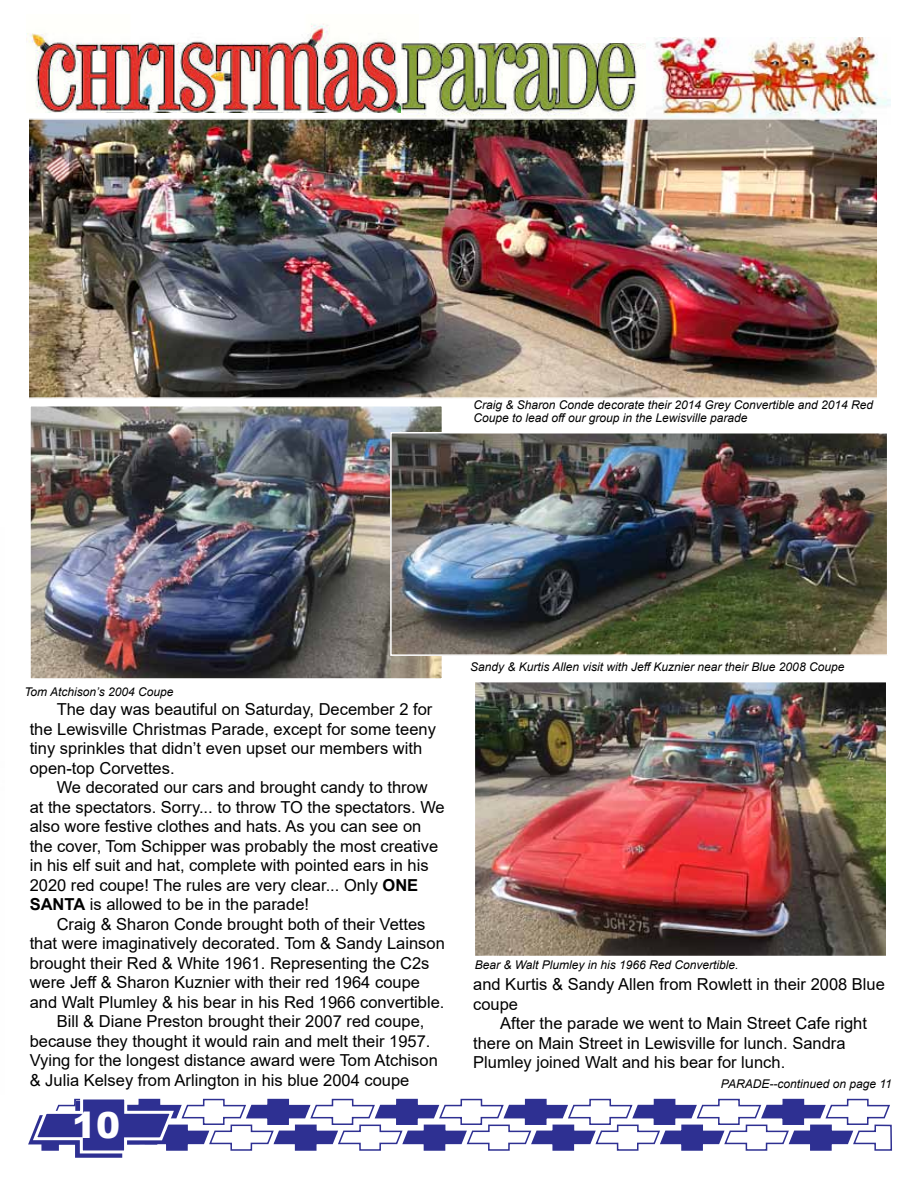
<style>
.page{position:relative;width:918px;height:1188px;background:#fff}
.page>*{position:absolute;margin:0;border:0;box-sizing:border-box;transform-origin:0 0}
.t1{font:900 36px "Arial";color:#fff}
.t2{font:16.5px/19.5px "Arial";color:#000}
.t3{font:italic 12px/13.5px "Arial";color:#000}
.s1{font-weight:700}
</style>
<div class="page">
<svg style="left:28px;top:1098px;width:864px;height:60px"></svg>
<img style="left:27px;top:23px;width:375px;height:89px">
<img style="left:402px;top:43px;width:244px;height:74px">
<img style="left:654px;top:38px;width:237px;height:86px">
<img style="left:32px;top:408px;width:408px;height:269px">
<div style="left:29px;top:405px;width:414px;height:275px;border:2px solid #fff"></div>
<img style="left:477px;top:684px;width:407px;height:270px">
<div style="left:474px;top:681px;width:413px;height:276px;border:2px solid #fff"></div>
<img style="left:393px;top:435px;width:492px;height:218px">
<div style="left:390px;top:432px;width:498px;height:224px;border:2px solid #fff"></div>
<img style="left:30px;top:121px;width:846px;height:275px">
<div style="left:27px;top:118px;width:861px;height:281px;border:2px solid #fff"></div>
<p class="t3" style="left:474px;top:398px;width:401px">Craig &amp; Sharon Conde decorate their 2014 Grey Convertible and 2014 Red<br>Coupe to lead off our group in the Lewisville parade</p>
<p class="t3" style="left:24px;top:685px;width:150px">Tom Atchison’s 2004 Coupe</p>
<p class="t2" style="left:30px;top:699px;width:408px;text-indent:27px">The day was beautiful on Saturday, December 2 for the Lewisville Christmas Parade, except for some teeny tiny sprinkles that didn’t even upset our members with open-top Corvettes.</p>
<p class="t2" style="left:30px;top:777px;width:417px;text-indent:27px">We decorated our cars and brought candy to throw at the spectators. Sorry... to throw TO the spectators. We also wore festive clothes and hats. As you can see on the cover, Tom Schipper was probably the most creative in his elf suit and hat, complete with pointed ears in his 2020 red coupe! The rules are very clear... Only <span class="s1">ONE SANTA</span> is allowed to be in the parade!</p>
<p class="t2" style="left:57px;top:914px;width:370px">Craig &amp; Sharon Conde brought both of their Vettes</p>
<p class="t2" style="left:30px;top:933px;width:417px">that were imaginatively decorated. Tom &amp; Sandy Lainson</p>
<p class="t2" style="left:30px;top:953px;width:401px">brought their Red &amp; White 1961. Representing the C2s</p>
<p class="t2" style="left:30px;top:972px;width:392px">were Jeff &amp; Sharon Kuznier with their red 1964 coupe</p>
<p class="t2" style="left:30px;top:992px;width:416px">and Walt Plumley &amp; his bear in his Red 1966 convertible.</p>
<p class="t2" style="left:57px;top:1011px;width:369px">Bill &amp; Diane Preston brought their 2007 red coupe,</p>
<p class="t2" style="left:30px;top:1031px;width:402px">because they thought it would rain and melt their 1957.</p>
<p class="t2" style="left:30px;top:1050px;width:410px">Vying for the longest distance award were Tom Atchison</p>
<p class="t2" style="left:30px;top:1070px;width:381px">&amp; Julia Kelsey from Arlington in his blue 2004 coupe</p>
<h1 class="t1" style="left:72px;top:1099px;width:50px">10</h1>
<p class="t3" style="left:470px;top:661px;width:376px">Sandy &amp; Kurtis Allen visit with Jeff Kuznier near their Blue 2008 Coupe</p>
<p class="t3" style="left:475px;top:958px;width:265px">Bear &amp; Walt Plumley in his 1966 Red Convertible.</p>
<p class="t2" style="left:473px;top:974px;width:413px">and Kurtis &amp; Sandy Allen from Rowlett in their 2008 Blue coupe</p>
<p class="t2" style="left:473px;top:1013px;width:395px;text-indent:27px">After the parade we went to Main Street Cafe right there on Main Street in Lewisville for lunch. Sandra<br>Plumley joined Walt and his bear for lunch.</p>
<p class="t3" style="left:721px;top:1077px;width:172px">PARADE--continued on page 11</p>
</div>
